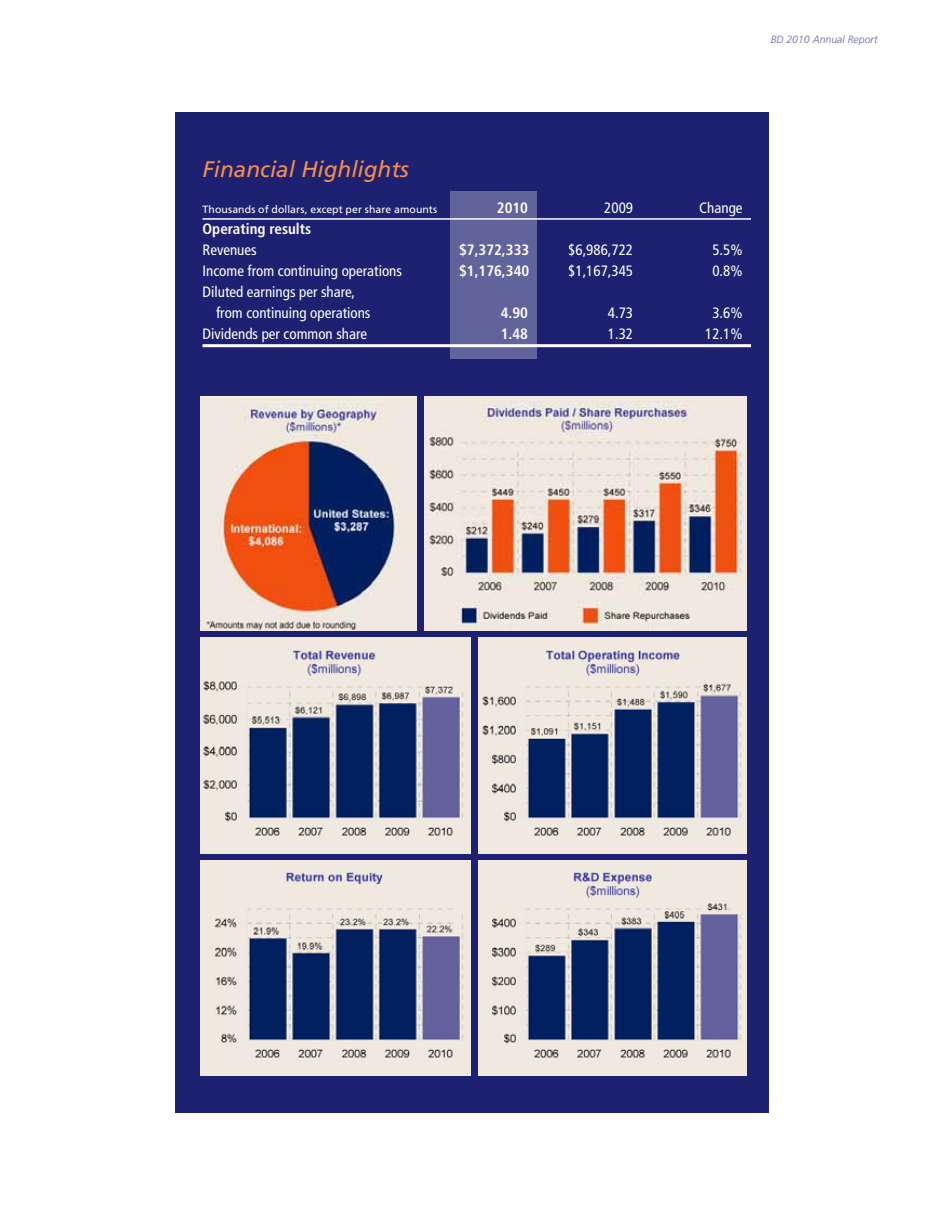
<style>
.page{position:relative;width:945px;height:1215px;background:#fff}
.page>*{position:absolute;margin:0;border:0;box-sizing:border-box;transform-origin:0 0}
.t1{font:italic 22.5px "Frutiger";color:#f68f4d}
.t2{font:condensed 15px/21px "Frutiger";color:#fff}
.t3{font:700 condensed 15px "Frutiger";color:#fff}
.t4{font:10.5px "Frutiger";letter-spacing:.01em;color:#fff}
.t5{font:italic 300 10.5px "Frutiger";color:#62649c}
</style>
<div class="page">
<div style="left:176px;top:112px;width:594px;height:1000px;background:#1e2171"></div>
<div style="left:450px;top:192px;width:87px;height:167px;background:#61639b"></div>
<hr style="left:203px;top:218px;width:548px;height:2px;background:#fff">
<hr style="left:203px;top:344px;width:548px;height:3px;background:#fff">
<img style="left:201px;top:396px;width:216px;height:235px">
<img style="left:424px;top:396px;width:323px;height:235px">
<img style="left:478px;top:638px;width:269px;height:215px">
<img style="left:478px;top:860px;width:269px;height:216px">
<img style="left:201px;top:638px;width:270px;height:215px">
<img style="left:201px;top:860px;width:270px;height:216px">
<p class="t5" style="left:771px;top:34px;width:108px">BD 2010 Annual Report</p>
<h1 class="t1" style="left:203px;top:156px;width:208px">Financial Highlights</h1>
<p class="t4" style="left:203px;top:203px;width:236px">Thousands of dollars, except per share amounts</p>
<p class="t3" style="left:497px;top:199px;width:33px">2010</p>
<p class="t2" style="left:604px;top:197px;width:30px">2009</p>
<p class="t2" style="left:699px;top:197px;width:45px">Change</p>
<p class="t3" style="left:203px;top:220px;width:110px">Operating results</p>
<p class="t2" style="left:203px;top:239px;width:56px">Revenues</p>
<p class="t3" style="left:459px;top:241px;width:72px">$7,372,333</p>
<p class="t2" style="left:568px;top:239px;width:66px">$6,986,722</p>
<p class="t2" style="left:712px;top:239px;width:32px">5.5%</p>
<p class="t2" style="left:203px;top:260px;width:201px">Income from continuing operations</p>
<p class="t3" style="left:459px;top:262px;width:72px">$1,176,340</p>
<p class="t2" style="left:568px;top:260px;width:66px">$1,167,345</p>
<p class="t2" style="left:712px;top:260px;width:32px">0.8%</p>
<p class="t2" style="left:216px;top:281px;width:156px;text-indent:-14px">Diluted earnings per share, from continuing operations</p>
<p class="t3" style="left:501px;top:304px;width:29px">4.90</p>
<p class="t2" style="left:608px;top:302px;width:27px">4.73</p>
<p class="t2" style="left:712px;top:302px;width:32px">3.6%</p>
<p class="t2" style="left:203px;top:323px;width:166px">Dividends per common share</p>
<p class="t3" style="left:501px;top:325px;width:29px">1.48</p>
<p class="t2" style="left:608px;top:323px;width:27px">1.32</p>
<p class="t2" style="left:705px;top:323px;width:39px">12.1%</p>
</div>
